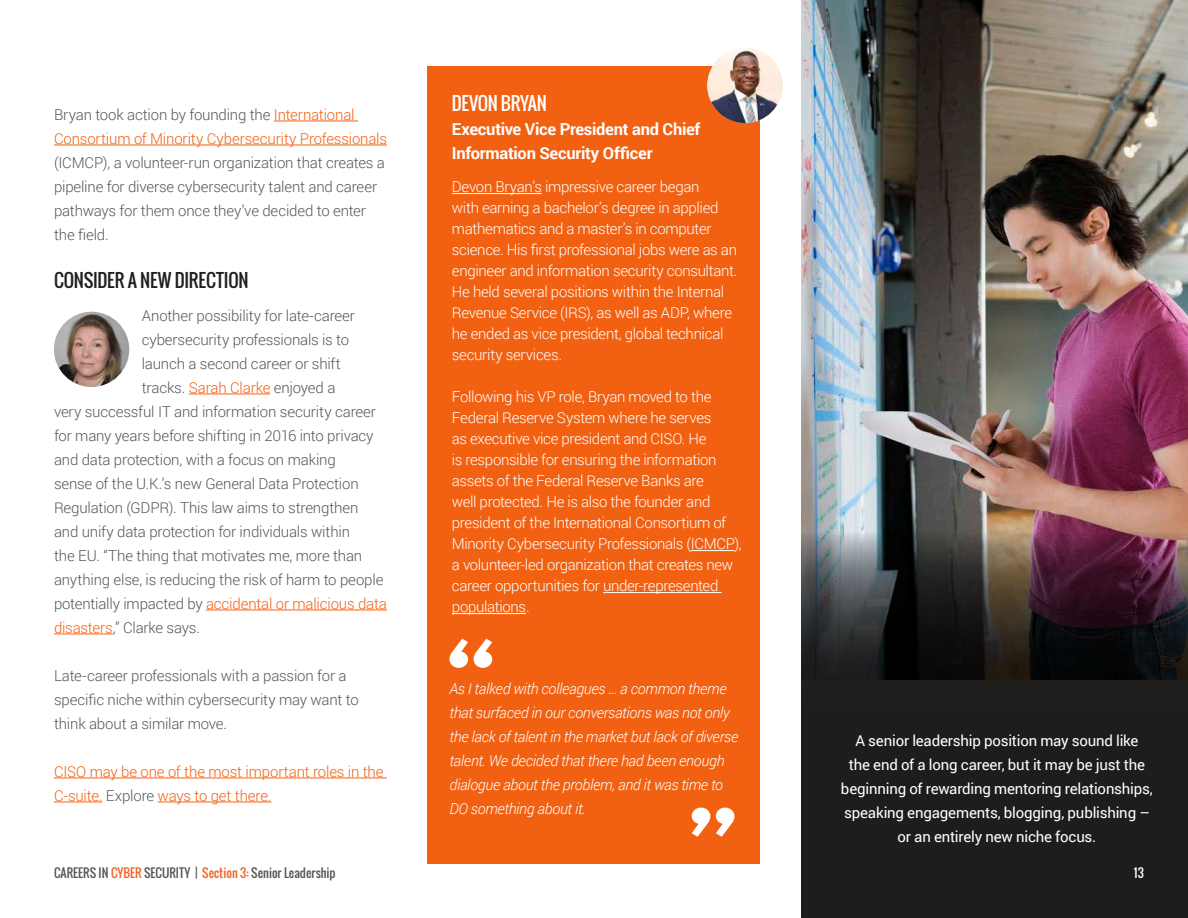
<style>
.page{position:relative;width:1188px;height:918px;background:#fff}
.page>*{position:absolute;margin:0;border:0;box-sizing:border-box;transform-origin:0 0}
.t1{font:18px "Oswald";letter-spacing:-.015em;color:#231f20}
.t2{font:18px "Oswald";letter-spacing:-.02em;color:#fff}
.t3{font:700 16.5px/24px "Roboto";letter-spacing:-.015em;color:#fff}
.t4{font:300 15px/24px "Roboto";letter-spacing:-.01em;color:#54575a}
.t5{font:300 15px/21px "Roboto";letter-spacing:-.02em;color:#fff}
.t6{font:italic 300 15px/24px "Roboto";letter-spacing:-.02em;color:#fff}
.t7{font:300 15px/24px "Roboto";letter-spacing:-.01em;color:#f26112}
.t8{font:15px/24px "Roboto";letter-spacing:-.015em;color:#fff;text-align:center}
.t9{font:12px "Oswald";color:#525759}
.t10{font:12px "Oswald";color:#fff}
.s1{color:#54575a}
.s2{color:#f26112}
.s3{color:#f26223}
</style>
<div class="page">
<img style="left:801px;top:0;width:387px;height:530px">
<svg style="left:801px;top:530px;width:387px;height:388px;background:#272123"></svg>
<hr style="left:274px;top:121px;width:84px;height:1px;background:#f26112">
<hr style="left:54px;top:145px;width:333px;height:1px;background:#f26112">
<hr style="left:189px;top:394px;width:81px;height:1px;background:#f26112">
<hr style="left:206px;top:610px;width:181px;height:1px;background:#f26112">
<hr style="left:54px;top:634px;width:59px;height:1px;background:#f26112">
<hr style="left:54px;top:778px;width:333px;height:1px;background:#f26112">
<hr style="left:54px;top:802px;width:48px;height:1px;background:#f26112">
<hr style="left:158px;top:802px;width:114px;height:1px;background:#f26112">
<div style="left:428px;top:66px;width:332px;height:798px;background:#f26112"></div>
<hr style="left:452px;top:193px;width:90px;height:1px;background:#fff">
<hr style="left:691px;top:550px;width:44px;height:1px;background:#fff">
<hr style="left:603px;top:592px;width:119px;height:1px;background:#fff">
<hr style="left:452px;top:613px;width:74px;height:1px;background:#fff">
<svg style="left:449px;top:639px;width:43px;height:29px"></svg>
<svg style="left:692px;top:808px;width:42px;height:29px"></svg>
<img style="left:54px;top:312px;width:75px;height:75px;border-radius:38px">
<img style="left:707px;top:48px;width:76px;height:75px;border-radius:38px">
<p class="t7" style="left:54px;top:102px;width:335px"><span class="s1">Bryan took action by founding the</span> International<br>Consortium of Minority Cybersecurity Professionals</p>
<p class="t4" style="left:54px;top:150px;width:333px">(ICMCP), a volunteer-run organization that creates a pipeline for diverse cybersecurity talent and career pathways for them once they’ve decided to enter the field.</p>
<p class="t1" style="left:54px;top:267px;width:196px">CONSIDER A NEW DIRECTION</p>
<p class="t4" style="left:142px;top:303px;width:215px">Another possibility for late-career</p>
<p class="t4" style="left:142px;top:327px;width:209px">cybersecurity professionals is to</p>
<p class="t4" style="left:142px;top:351px;width:201px">launch a second career or shift</p>
<p class="t4" style="left:142px;top:375px;width:195px">tracks. <span class="s2">Sarah Clarke</span> enjoyed a</p>
<p class="t4" style="left:54px;top:399px;width:323px">very successful IT and information security career</p>
<p class="t4" style="left:54px;top:423px;width:321px">for many years before shifting in 2016 into privacy</p>
<p class="t4" style="left:54px;top:447px;width:283px">and data protection, with a focus on making</p>
<p class="t4" style="left:54px;top:471px;width:306px">sense of the U.K.’s new General Data Protection</p>
<p class="t4" style="left:54px;top:495px;width:306px">Regulation (GDPR). This law aims to strengthen</p>
<p class="t4" style="left:54px;top:519px;width:298px">and unify data protection for individuals within</p>
<p class="t4" style="left:54px;top:543px;width:310px">the EU. “The thing that motivates me, more than</p>
<p class="t4" style="left:54px;top:567px;width:331px">anything else, is reducing the risk of harm to people</p>
<p class="t7" style="left:54px;top:591px;width:334px"><span class="s1">potentially impacted by</span> accidental or malicious data</p>
<p class="t4" style="left:54px;top:615px;width:148px"><span class="s2">disasters</span>,” Clarke says.</p>
<p class="t4" style="left:54px;top:663px;width:306px">Late-career professionals with a passion for a specific niche within cybersecurity may want to think about a similar move.</p>
<p class="t7" style="left:54px;top:759px;width:331px">CISO may be one of the most important roles in the<br>C-suite. <span class="s1">Explore</span> ways to get there.</p>
<p class="t9" style="left:54px;top:864px;width:283px">CAREERS IN <span class="s3">CYBER</span> SECURITY | <span class="s3">Section 3:</span> Senior Leadership</p>
<p class="t2" style="left:452px;top:90px;width:97px">DEVON BRYAN</p>
<p class="t3" style="left:452px;top:117px;width:250px">Executive Vice President and Chief<br>Information Security Officer</p>
<p class="t5" style="left:452px;top:176px;width:287px">Devon Bryan’s impressive career began<br>with earning a bachelor’s degree in applied mathematics and a master’s in computer science. His first professional jobs were as an engineer and information security consultant.<br>He held several positions within the Internal Revenue Service (IRS), as well as ADP, where he ended as vice president, global technical security services.</p>
<p class="t5" style="left:452px;top:386px;width:291px">Following his VP role, Bryan moved to the Federal Reserve System where he serves<br>as executive vice president and CISO. He<br>is responsible for ensuring the information assets of the Federal Reserve Banks are<br>well protected. He is also the founder and president of the International Consortium of Minority Cybersecurity Professionals (ICMCP), a volunteer-led organization that creates new career opportunities for under-represented populations.</p>
<p class="t6" style="left:449px;top:676px;width:290px">As I talked with colleagues ... a common theme that surfaced in our conversations was not only the lack of talent in the market but lack of diverse talent. We decided that there had been enough dialogue about the problem, and it was time to DO something about it.</p>
<p class="t8" style="left:841px;top:728px;width:313px">A senior leadership position may sound like<br>the end of a long career, but it may be just the beginning of rewarding mentoring relationships, speaking engagements, blogging, publishing – or an entirely new niche focus.</p>
<p class="t10" style="left:1134px;top:864px;width:11px">13</p>
</div>
